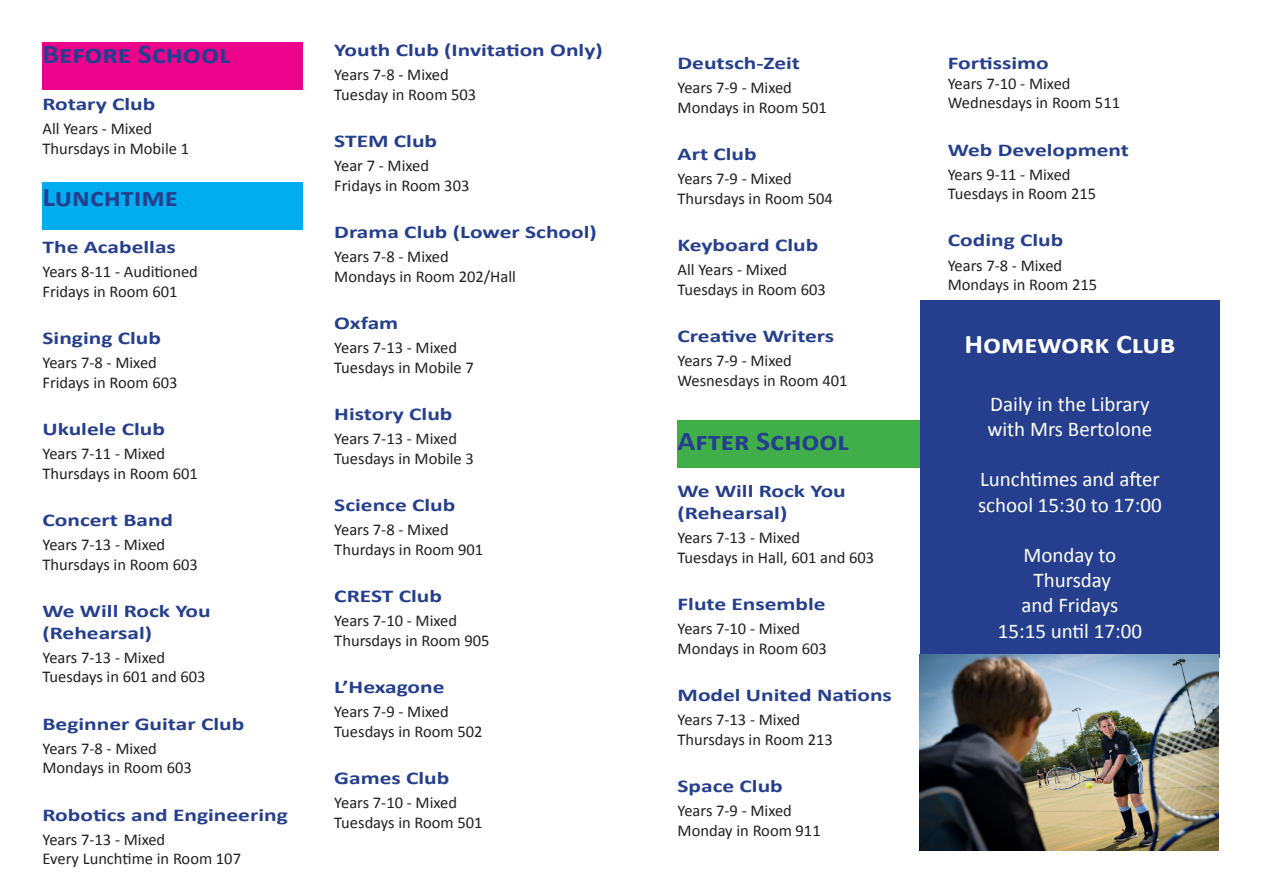
<style>
.page{position:relative;width:1263px;height:893px;background:#fff}
.page>*{position:absolute;margin:0;border:0;box-sizing:border-box;transform-origin:0 0}
.Heading_1{font:700 27px "Calibri";color:#253f8e;scale:1.1 1}
.Heading_1-2{font:700 27px "Calibri";color:#fff;scale:1.1 1}
.t1{font:21px/25.2px "Calibri";color:#fff}
.Blue_Bold_Body{font:700 18px/21.6px "Calibri";color:#253f8e;scale:1.3 1}
.t2{font:16.5px "Calibri";color:#231f20}
</style>
<div class="page">
<div style="left:43px;top:43px;width:260px;height:47px;background:#ed028c"></div>
<div style="left:677px;top:420px;width:261px;height:48px;background:#40ae49"></div>
<div style="left:43px;top:182px;width:260px;height:48px;background:#00aeef"></div>
<div style="left:920px;top:300px;width:300px;height:358px;background:#253f8e"></div>
<img style="left:920px;top:655px;width:298px;height:195px">
<p class="Heading_1" style="left:43px;top:37px;width:172px">Before School</p>
<p class="Blue_Bold_Body" style="left:43px;top:93px;width:88px">Rotary Club</p>
<p class="t2" style="left:43px;top:118px;width:111px">All Years - Mixed</p>
<p class="t2" style="left:43px;top:138px;width:148px">Thursdays in Mobile 1</p>
<p class="Heading_1" style="left:43px;top:180px;width:125px">Lunchtime</p>
<p class="Blue_Bold_Body" style="left:43px;top:236px;width:104px">The Acabellas</p>
<p class="t2" style="left:43px;top:261px;width:157px">Years 8-11 - Auditioned</p>
<p class="t2" style="left:43px;top:281px;width:137px">Fridays in Room 601</p>
<p class="Blue_Bold_Body" style="left:43px;top:327px;width:93px">Singing Club</p>
<p class="t2" style="left:43px;top:352px;width:116px">Years 7-8 - Mixed</p>
<p class="t2" style="left:43px;top:372px;width:137px">Fridays in Room 603</p>
<p class="Blue_Bold_Body" style="left:43px;top:418px;width:96px">Ukulele Club</p>
<p class="t2" style="left:43px;top:443px;width:124px">Years 7-11 - Mixed</p>
<p class="t2" style="left:43px;top:463px;width:157px">Thursdays in Room 601</p>
<p class="Blue_Bold_Body" style="left:43px;top:509px;width:102px">Concert Band</p>
<p class="t2" style="left:43px;top:534px;width:124px">Years 7-13 - Mixed</p>
<p class="t2" style="left:43px;top:554px;width:157px">Thursdays in Room 603</p>
<p class="Blue_Bold_Body" style="left:43px;top:600px;width:131px">We Will Rock You (Rehearsal)</p>
<p class="t2" style="left:43px;top:647px;width:124px">Years 7-13 - Mixed</p>
<p class="t2" style="left:43px;top:666px;width:165px">Tuesdays in 601 and 603</p>
<p class="Blue_Bold_Body" style="left:43px;top:713px;width:157px">Beginner Guitar Club</p>
<p class="t2" style="left:43px;top:738px;width:116px">Years 7-8 - Mixed</p>
<p class="t2" style="left:43px;top:757px;width:151px">Mondays in Room 603</p>
<p class="Blue_Bold_Body" style="left:43px;top:804px;width:190px">Robotics and Engineering</p>
<p class="t2" style="left:43px;top:829px;width:124px">Years 7-13 - Mixed</p>
<p class="t2" style="left:43px;top:848px;width:200px">Every Lunchtime in Room 107</p>
<p class="Blue_Bold_Body" style="left:334px;top:39px;width:208px">Youth Club (Invitation Only)</p>
<p class="t2" style="left:334px;top:64px;width:116px">Years 7-8 - Mixed</p>
<p class="t2" style="left:334px;top:84px;width:144px">Tuesday in Room 503</p>
<p class="Blue_Bold_Body" style="left:334px;top:130px;width:81px">STEM Club</p>
<p class="t2" style="left:334px;top:155px;width:96px">Year 7 - Mixed</p>
<p class="t2" style="left:334px;top:175px;width:137px">Fridays in Room 303</p>
<p class="Blue_Bold_Body" style="left:334px;top:221px;width:203px">Drama Club (Lower School)</p>
<p class="t2" style="left:334px;top:246px;width:116px">Years 7-8 - Mixed</p>
<p class="t2" style="left:334px;top:266px;width:183px">Mondays in Room 202/Hall</p>
<p class="Blue_Bold_Body" style="left:334px;top:312px;width:51px">Oxfam</p>
<p class="t2" style="left:334px;top:337px;width:124px">Years 7-13 - Mixed</p>
<p class="t2" style="left:334px;top:357px;width:141px">Tuesdays in Mobile 7</p>
<p class="Blue_Bold_Body" style="left:334px;top:403px;width:92px">History Club</p>
<p class="t2" style="left:334px;top:428px;width:124px">Years 7-13 - Mixed</p>
<p class="t2" style="left:334px;top:448px;width:141px">Tuesdays in Mobile 3</p>
<p class="Blue_Bold_Body" style="left:334px;top:494px;width:95px">Science Club</p>
<p class="t2" style="left:334px;top:519px;width:116px">Years 7-8 - Mixed</p>
<p class="t2" style="left:334px;top:539px;width:150px">Thurdays in Room 901</p>
<p class="Blue_Bold_Body" style="left:334px;top:585px;width:84px">CREST Club</p>
<p class="t2" style="left:334px;top:610px;width:124px">Years 7-10 - Mixed</p>
<p class="t2" style="left:334px;top:630px;width:157px">Thursdays in Room 905</p>
<p class="Blue_Bold_Body" style="left:334px;top:676px;width:86px">L’Hexagone</p>
<p class="t2" style="left:334px;top:701px;width:116px">Years 7-9 - Mixed</p>
<p class="t2" style="left:334px;top:721px;width:150px">Tuesdays in Room 502</p>
<p class="Blue_Bold_Body" style="left:334px;top:767px;width:90px">Games Club</p>
<p class="t2" style="left:334px;top:792px;width:124px">Years 7-10 - Mixed</p>
<p class="t2" style="left:334px;top:812px;width:150px">Tuesdays in Room 501</p>
<p class="Blue_Bold_Body" style="left:677px;top:52px;width:96px">Deutsch-Zeit</p>
<p class="t2" style="left:677px;top:77px;width:116px">Years 7-9 - Mixed</p>
<p class="t2" style="left:677px;top:97px;width:151px">Mondays in Room 501</p>
<p class="Blue_Bold_Body" style="left:677px;top:143px;width:62px">Art Club</p>
<p class="t2" style="left:677px;top:168px;width:116px">Years 7-9 - Mixed</p>
<p class="t2" style="left:677px;top:188px;width:157px">Thursdays in Room 504</p>
<p class="Blue_Bold_Body" style="left:677px;top:234px;width:110px">Keyboard Club</p>
<p class="t2" style="left:677px;top:259px;width:111px">All Years - Mixed</p>
<p class="t2" style="left:677px;top:279px;width:150px">Tuesdays in Room 603</p>
<p class="Blue_Bold_Body" style="left:677px;top:325px;width:122px">Creative Writers</p>
<p class="t2" style="left:677px;top:350px;width:116px">Years 7-9 - Mixed</p>
<p class="t2" style="left:677px;top:370px;width:172px">Wesnesdays in Room 401</p>
<p class="Heading_1" style="left:677px;top:424px;width:157px">After School</p>
<p class="Blue_Bold_Body" style="left:677px;top:481px;width:131px">We Will Rock You (Rehearsal)</p>
<p class="t2" style="left:677px;top:527px;width:124px">Years 7-13 - Mixed</p>
<p class="t2" style="left:677px;top:547px;width:198px">Tuesdays in Hall, 601 and 603</p>
<p class="Blue_Bold_Body" style="left:677px;top:593px;width:115px">Flute Ensemble</p>
<p class="t2" style="left:677px;top:618px;width:124px">Years 7-10 - Mixed</p>
<p class="t2" style="left:677px;top:638px;width:151px">Mondays in Room 603</p>
<p class="Blue_Bold_Body" style="left:677px;top:684px;width:166px">Model United Nations</p>
<p class="t2" style="left:677px;top:709px;width:124px">Years 7-13 - Mixed</p>
<p class="t2" style="left:677px;top:729px;width:157px">Thursdays in Room 213</p>
<p class="Blue_Bold_Body" style="left:677px;top:775px;width:83px">Space Club</p>
<p class="t2" style="left:677px;top:800px;width:116px">Years 7-9 - Mixed</p>
<p class="t2" style="left:677px;top:820px;width:145px">Monday in Room 911</p>
<p class="Blue_Bold_Body" style="left:948px;top:52px;width:79px">Fortissimo</p>
<p class="t2" style="left:948px;top:73px;width:124px">Years 7-10 - Mixed</p>
<p class="t2" style="left:948px;top:92px;width:174px">Wednesdays in Room 511</p>
<p class="Blue_Bold_Body" style="left:948px;top:139px;width:141px">Web Development</p>
<p class="t2" style="left:948px;top:164px;width:124px">Years 9-11 - Mixed</p>
<p class="t2" style="left:948px;top:183px;width:150px">Tuesdays in Room 215</p>
<p class="Blue_Bold_Body" style="left:948px;top:230px;width:90px">Coding Club</p>
<p class="t2" style="left:948px;top:255px;width:116px">Years 7-8 - Mixed</p>
<p class="t2" style="left:948px;top:274px;width:151px">Mondays in Room 215</p>
<p class="Heading_1-2" style="left:964px;top:327px;width:193px">Homework Club</p>
<p class="t1" style="left:987px;top:391px;width:166px">Daily in the Library with Mrs Bertolone</p>
<p class="t1" style="left:978px;top:467px;width:185px">Lunchtimes and after school 15:30 to 17:00</p>
<p class="t1" style="left:1023px;top:542px;width:94px">Monday to</p>
<p class="t1" style="left:998px;top:568px;width:146px;text-align:center">Thursday<br>and Fridays<br>15:15 until 17:00</p>
</div>
